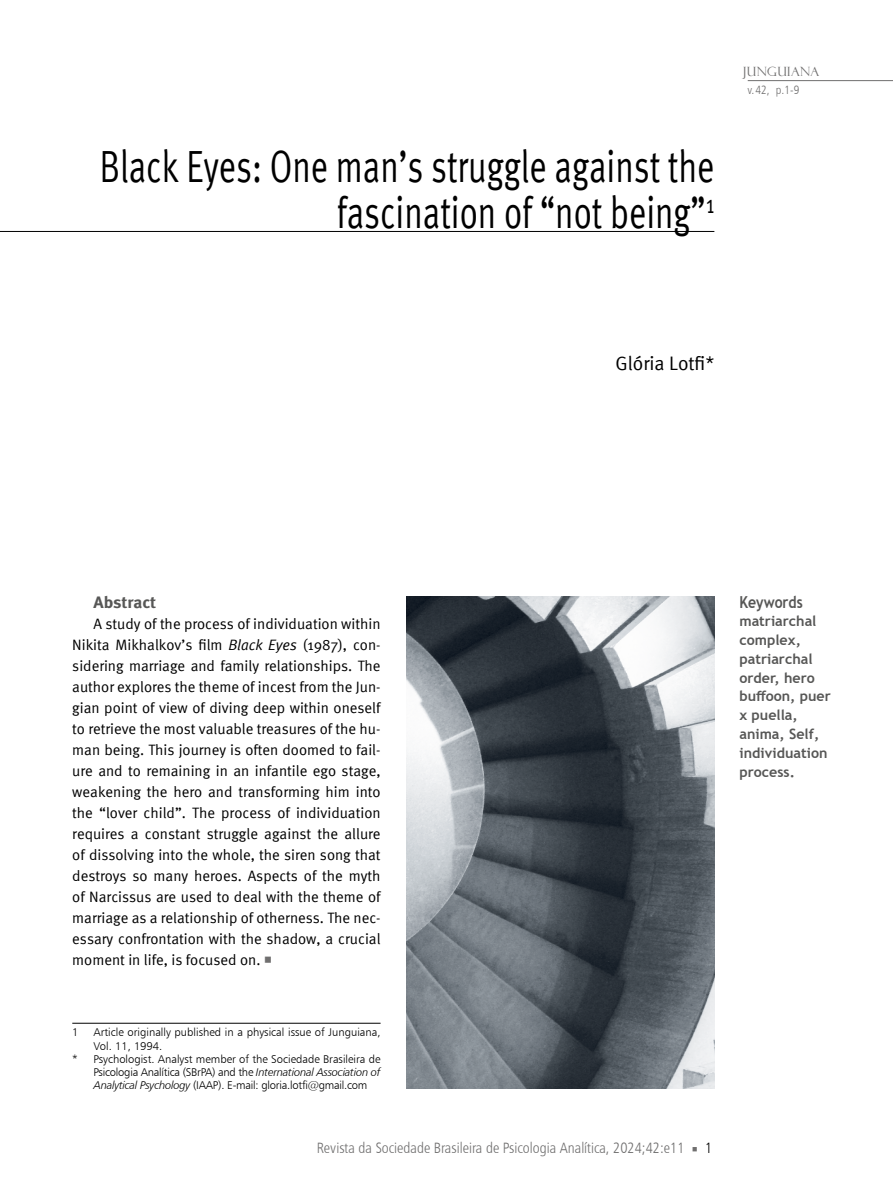
<style>
.page{position:relative;width:893px;height:1191px;background:#fff}
.page>*{position:absolute;margin:0;border:0;box-sizing:border-box;transform-origin:0 0}
.t1{font:45px/46.5px "Meta Normal";color:#000;text-align:right;scale:.75 1}
.t2{font:19.5px "Meta Normal";color:#000}
.t3{font:700 16.5px "Meta";color:#575756;scale:1.06 1}
.t4{font:700 16.5px "Trebuchet MS";color:#575756;scale:.85 1}
.t5{font:15px/21px "Meta Normal";color:#000;text-align:justify}
.t6{font:15px "Humanist 777 BT Light Condensed B";color:#706f6f}
.t7{font:700 14.25px/18.8px "Trebuchet MS";color:#575756}
.t8{font:12.75px "Felix Titling";letter-spacing:.03em;color:#706f6f}
.t9{font:12px "Humanist 777 BT Light Condensed B";color:#706f6f}
.t10{font:11.25px "Humanist 777 BT Light B";color:#000}
.t11{font:11.25px "Humanist 777 BT Light B";letter-spacing:-.02em;color:#000}
.s1{font-style:italic}
.s2{font-family:"Minion Pro";font-size:21px;color:#706f6f}
.s3{font-family:"Humanist 777 BT Light Italic B"}
.s4{font-family:"Minion Pro"}
.s5{color:#000}
</style>
<div class="page">
<hr style="left:748px;top:80px;width:145px;height:1px;background:#706f6f">
<img style="left:406px;top:596px;width:308px;height:493px">
<hr style="left:0;top:231px;width:714px;height:1px;background:#000">
<hr style="left:72px;top:1022px;width:309px;height:1px;background:#000">
<h1 class="t1" style="left:100px;top:142px;width:821px">Black Eyes: One man’s struggle against the fascination of “not being”<sup>1</sup></h1>
<p class="t8" style="left:743px;top:64px;width:78px">JUNGUIANA</p>
<p class="t9" style="left:748px;top:83px;width:53px">v.42, p.1-9</p>
<h2 class="t2" style="left:615px;top:351px;width:100px">Glória Lotfi*</h2>
<p class="t3" style="left:94px;top:592px;width:61px">Abstract</p>
<p class="t5" style="left:72px;top:613px;width:310px;text-indent:21px">A study of the process of individuation within Nikita Mikhalkov’s film <span class="s1">Black Eyes</span> (1987), con&shy;sidering marriage and family relationships. The author explores the theme of incest from the Jun&shy;gian point of view of diving deep within oneself to retrieve the most valuable treasures of the hu&shy;man being. This journey is often doomed to fail&shy;ure and to remaining in an infantile ego stage, weakening the hero and transforming him into the “lover child”. The process of individuation requires a constant struggle against the allure of dissolving into the whole, the siren song that destroys so many heroes. Aspects of the myth of Narcissus are used to deal with the theme of marriage as a relationship of otherness. The nec&shy;essary confrontation with the shadow, a crucial moment in life, is focused on. <span class="s2">■</span></p>
<p class="t10" style="left:72px;top:1025px;width:8px">1</p>
<p class="t10" style="left:94px;top:1025px;width:289px">Article originally published in a physical issue of Junguiana,</p>
<p class="t10" style="left:94px;top:1038px;width:70px">Vol. 11, 1994.</p>
<p class="t10" style="left:72px;top:1052px;width:310px">* Psychologist. Analyst member of the Sociedade Brasileira de</p>
<p class="t11" style="left:94px;top:1065px;width:288px">Psicologia Analítica (SBrPA) and the <span class="s3">International Association of</span></p>
<p class="t11" style="left:94px;top:1078px;width:275px"><span class="s3">Analytical Psychology</span> (IAAP). E-mail: gloria.lotfi@gmail.com</p>
<p class="t6" style="left:317px;top:1138px;width:397px">Revista da Sociedade Brasileira de Psicologia Analítica, 2024;42:e11 <span class="s4">■</span> <span class="s5">1</span></p>
<p class="t4" style="left:739px;top:591px;width:76px">Keywords</p>
<p class="t7" style="left:739px;top:612px;width:93px">matriarchal complex, patriarchal order, hero buffoon, puer x puella, anima, Self, individuation process.</p>
</div>
